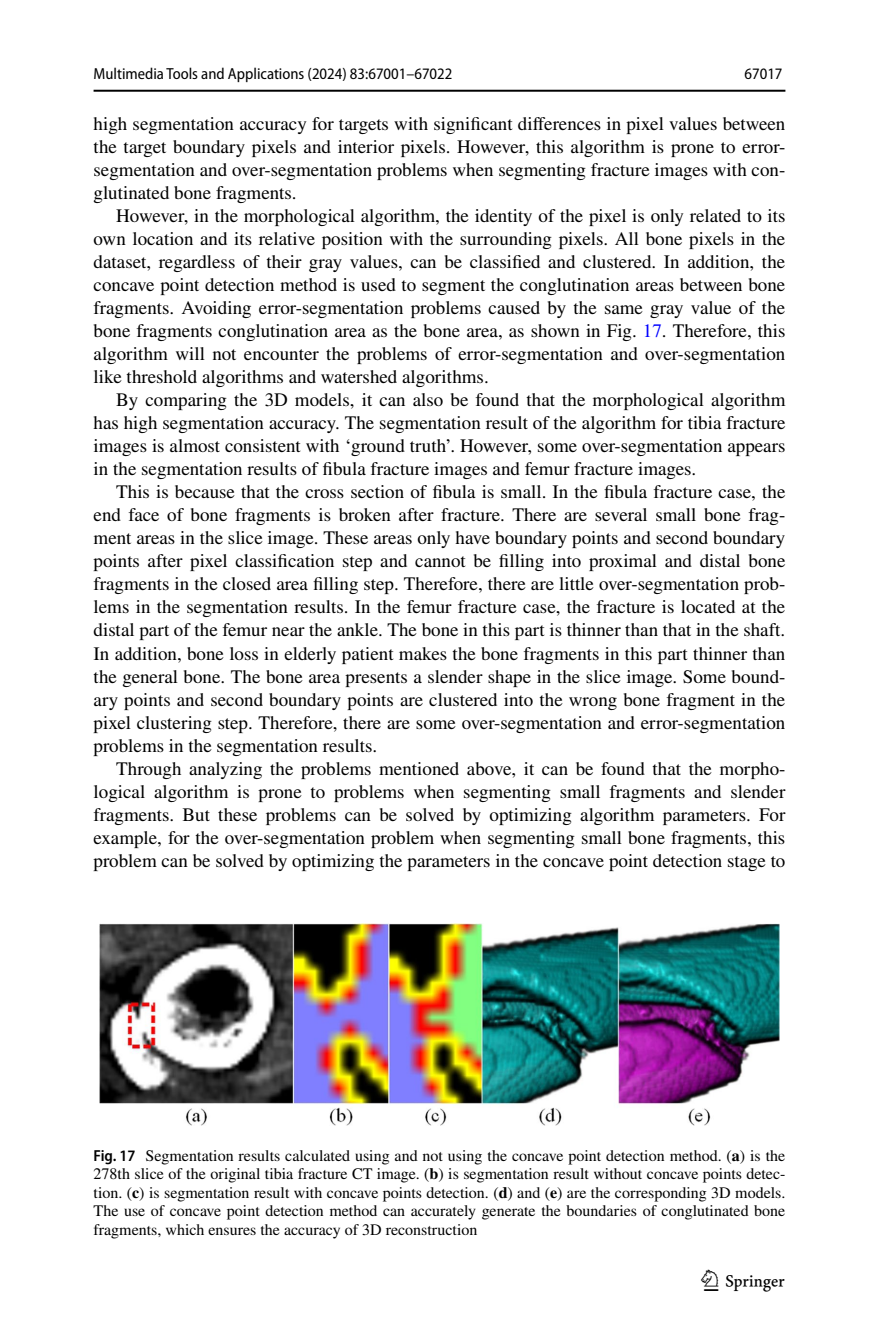
<style>
.page{position:relative;width:879px;height:1333px;background:#fff}
.page>*{position:absolute;margin:0;border:0;box-sizing:border-box;transform-origin:0 0}
.t1{font:30px "Springnew Regular 5";color:#000}
.t2{font:19px/23px "STIX";color:#000;text-align:justify}
.t3{font:16px/18.4px "STIX";color:#000;text-align:justify}
.t4{font:semi-condensed 16px "Myriad Pro";color:#000}
.s1{color:#00f}
.s2{font-family:"Myriad Pro";font-weight:600;font-stretch:semi-condensed}
.s3{font-weight:700}
</style>
<div class="page">
<hr style="left:94px;top:90px;width:691px;height:2px;background:#000">
<img style="left:99px;top:923px;width:681px;height:202px">
<p class="t4" style="left:94px;top:65px;width:360px">Multimedia Tools and Applications (2024) 83:67001–67022</p>
<p class="t4" style="left:744px;top:65px;width:39px">67017</p>
<p class="t2" style="left:94px;top:113px;width:693px">high segmentation accuracy for targets with significant differences in pixel values between the target boundary pixels and interior pixels. However, this algorithm is prone to error&shy;segmentation and over-segmentation problems when segmenting fracture images with con&shy;glutinated bone fragments.</p>
<p class="t2" style="left:94px;top:205px;width:693px;text-indent:23px">However, in the morphological algorithm, the identity of the pixel is only related to its own location and its relative position with the surrounding pixels. All bone pixels in the dataset, regardless of their gray values, can be classified and clustered. In addition, the concave point detection method is used to segment the conglutination areas between bone fragments. Avoiding error-segmentation problems caused by the same gray value of the bone fragments conglutination area as the bone area, as shown in Fig. <span class="s1">17</span>. Therefore, this algorithm will not encounter the problems of error-segmentation and over-segmentation like threshold algorithms and watershed algorithms.</p>
<p class="t2" style="left:94px;top:389px;width:693px;text-indent:23px">By comparing the 3D models, it can also be found that the morphological algorithm has high segmentation accuracy. The segmentation result of the algorithm for tibia fracture images is almost consistent with ‘ground truth’. However, some over-segmentation appears in the segmentation results of fibula fracture images and femur fracture images.</p>
<p class="t2" style="left:94px;top:481px;width:693px;text-indent:23px">This is because that the cross section of fibula is small. In the fibula fracture case, the end face of bone fragments is broken after fracture. There are several small bone frag&shy;ment areas in the slice image. These areas only have boundary points and second boundary points after pixel classification step and cannot be filling into proximal and distal bone fragments in the closed area filling step. Therefore, there are little over-segmentation prob&shy;lems in the segmentation results. In the femur fracture case, the fracture is located at the distal part of the femur near the ankle. The bone in this part is thinner than that in the shaft.<br>In addition, bone loss in elderly patient makes the bone fragments in this part thinner than the general bone. The bone area presents a slender shape in the slice image. Some bound&shy;ary points and second boundary points are clustered into the wrong bone fragment in the pixel clustering step. Therefore, there are some over-segmentation and error-segmentation problems in the segmentation results.</p>
<p class="t2" style="left:94px;top:758px;width:693px;text-indent:23px">Through analyzing the problems mentioned above, it can be found that the morpho&shy;logical algorithm is prone to problems when segmenting small fragments and slender fragments. But these problems can be solved by optimizing algorithm parameters. For example, for the over-segmentation problem when segmenting small bone fragments, this problem can be solved by optimizing the parameters in the concave point detection stage to</p>
<p class="t3" style="left:94px;top:1147px;width:693px"><span class="s2">Fig. 17</span> Segmentation results calculated using and not using the concave point detection method. (<span class="s3">a</span>) is the 278th slice of the original tibia fracture CT image. (<span class="s3">b</span>) is segmentation result without concave points detec&shy;tion. (<span class="s3">c</span>) is segmentation result with concave points detection. (<span class="s3">d</span>) and (<span class="s3">e</span>) are the corresponding 3D models.<br>The use of concave point detection method can accurately generate the boundaries of conglutinated bone fragments, which ensures the accuracy of 3D reconstruction</p>
<h1 class="t1" style="left:704px;top:1269px;width:83px">1 3</h1>
</div>
